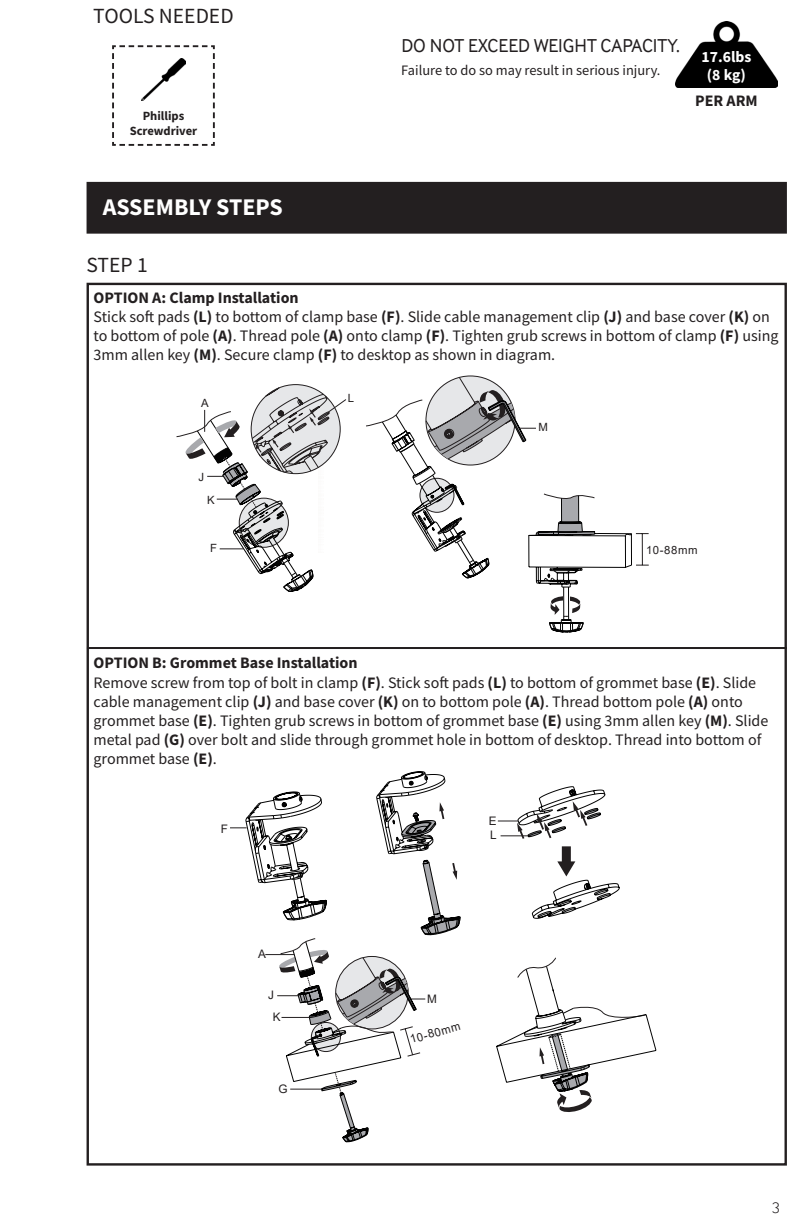
<style>
.page{position:relative;width:792px;height:1224px;background:#fff}
.page>*{position:absolute;margin:0;border:0;box-sizing:border-box;transform-origin:0 0}
.t1{font:700 24px "Source Sans Pro";color:#fff}
.t2{font:21.6px "Source Sans Pro";color:#231f20}
.t3{font:19.2px "Inter Face";color:#231f20}
.t4{font:16px/19.2px "Source Sans Pro";color:#231f20}
.t5{font:700 16px "Source Sans Pro";color:#231f20}
.t6{font:300 16px "Inter Face";color:#231f20}
.t7{font:700 15.6px "Source Sans Pro";color:#fff}
.t8{font:14.4px "Source Sans Pro";color:#231f20}
.t9{font:700 12.6px/15.2px "Source Sans Pro";color:#231f20;text-align:center}
.t10{font:11.8px/14.8px "Arial";color:#231f20}
.t11{font:11.8px "Arial";color:#231f20;scale:.96 1}
.t12{font:11.4px "Arial";letter-spacing:.05em;color:#231f20}
.s1{font-weight:700}
</style>
<div class="page">
<div style="left:88px;top:183px;width:698px;height:49px;background:#231f20"></div>
<div style="left:87px;top:182px;width:700px;height:52px;border:2px solid #231f20"></div>
<hr style="left:87px;top:647px;width:700px;height:2px;background:#231f20">
<svg style="left:366px;top:377px;width:283px;height:256px"></svg>
<svg style="left:176px;top:387px;width:171px;height:205px"></svg>
<svg style="left:497px;top:820px;width:123px;height:99px"></svg>
<svg style="left:498px;top:786px;width:108px;height:53px"></svg>
<svg style="left:557px;top:846px;width:18px;height:30px"></svg>
<svg style="left:230px;top:771px;width:231px;height:372px"></svg>
<svg style="left:496px;top:957px;width:161px;height:155px"></svg>
<svg style="left:112px;top:45px;width:103px;height:101px"></svg>
<img style="left:141px;top:59px;width:45px;height:42px">
<img style="left:676px;top:21px;width:101px;height:66px">
<p class="t2" style="left:93px;top:3px;width:142px">TOOLS NEEDED</p>
<p class="t9" style="left:130px;top:108px;width:69px">Phillips<br>Screwdriver</p>
<p class="t1" style="left:103px;top:191px;width:182px">ASSEMBLY STEPS</p>
<p class="t3" style="left:401px;top:35px;width:280px">DO NOT EXCEED WEIGHT CAPACITY.</p>
<p class="t8" style="left:401px;top:61px;width:261px">Failure to do so may result in serious injury.</p>
<p class="t7" style="left:702px;top:46px;width:51px">17.6lbs</p>
<p class="t7" style="left:707px;top:65px;width:41px">(8 kg)</p>
<p class="t5" style="left:695px;top:89px;width:64px">PER ARM</p>
<p class="t2" style="left:87px;top:251px;width:63px">STEP 1</p>
<p class="t5" style="left:94px;top:287px;width:207px">OPTION A: Clamp Installation</p>
<p class="t4" style="left:94px;top:307px;width:687px">Stick soft pads <span class="s1">(L)</span> to bottom of clamp base <span class="s1">(F)</span>. Slide cable management clip <span class="s1">(J)</span> and base cover <span class="s1">(K)</span> on to bottom of pole <span class="s1">(A)</span>. Thread pole <span class="s1">(A)</span> onto clamp <span class="s1">(F)</span>. Tighten grub screws in bottom of clamp <span class="s1">(F)</span> using<br>3mm allen key <span class="s1">(M)</span>. Secure clamp <span class="s1">(F)</span> to desktop as shown in diagram.</p>
<p class="t12" style="left:201px;top:395px;width:9px">A</p>
<p class="t12" style="left:198px;top:469px;width:7px">J</p>
<p class="t12" style="left:207px;top:492px;width:9px">K</p>
<p class="t12" style="left:210px;top:541px;width:8px">F</p>
<p class="t12" style="left:348px;top:390px;width:8px">L</p>
<p class="t12" style="left:538px;top:419px;width:11px">M</p>
<p class="t12" style="left:646px;top:542px;width:53px">10-88mm</p>
<p class="t5" style="left:94px;top:652px;width:266px">OPTION B: Grommet Base Installation</p>
<p class="t4" style="left:94px;top:673px;width:676px">Remove screw from top of bolt in clamp <span class="s1">(F)</span>. Stick soft pads <span class="s1">(L)</span> to bottom of grommet base <span class="s1">(E)</span>. Slide cable management clip <span class="s1">(J)</span> and base cover <span class="s1">(K)</span> on to bottom pole <span class="s1">(A)</span>. Thread bottom pole <span class="s1">(A)</span> onto grommet base <span class="s1">(E)</span>. Tighten grub screws in bottom of grommet base <span class="s1">(E)</span> using 3mm allen key <span class="s1">(M)</span>. Slide metal pad <span class="s1">(G)</span> over bolt and slide through grommet hole in bottom of desktop. Thread into bottom of grommet base <span class="s1">(E)</span>.</p>
<p class="t10" style="left:221px;top:821px;width:9px">F</p>
<p class="t10" style="left:489px;top:813px;width:9px">E<br>L</p>
<p class="t10" style="left:258px;top:947px;width:9px">A</p>
<p class="t10" style="left:268px;top:987px;width:7px">J</p>
<p class="t10" style="left:427px;top:991px;width:11px">M</p>
<p class="t10" style="left:273px;top:1010px;width:9px">K</p>
<p class="t11" style="left:408px;top:1032px;width:55px;rotate:-16deg">10-80mm</p>
<p class="t10" style="left:279px;top:1081px;width:11px">G</p>
<p class="t6" style="left:772px;top:1198px;width:10px">3</p>
</div>
